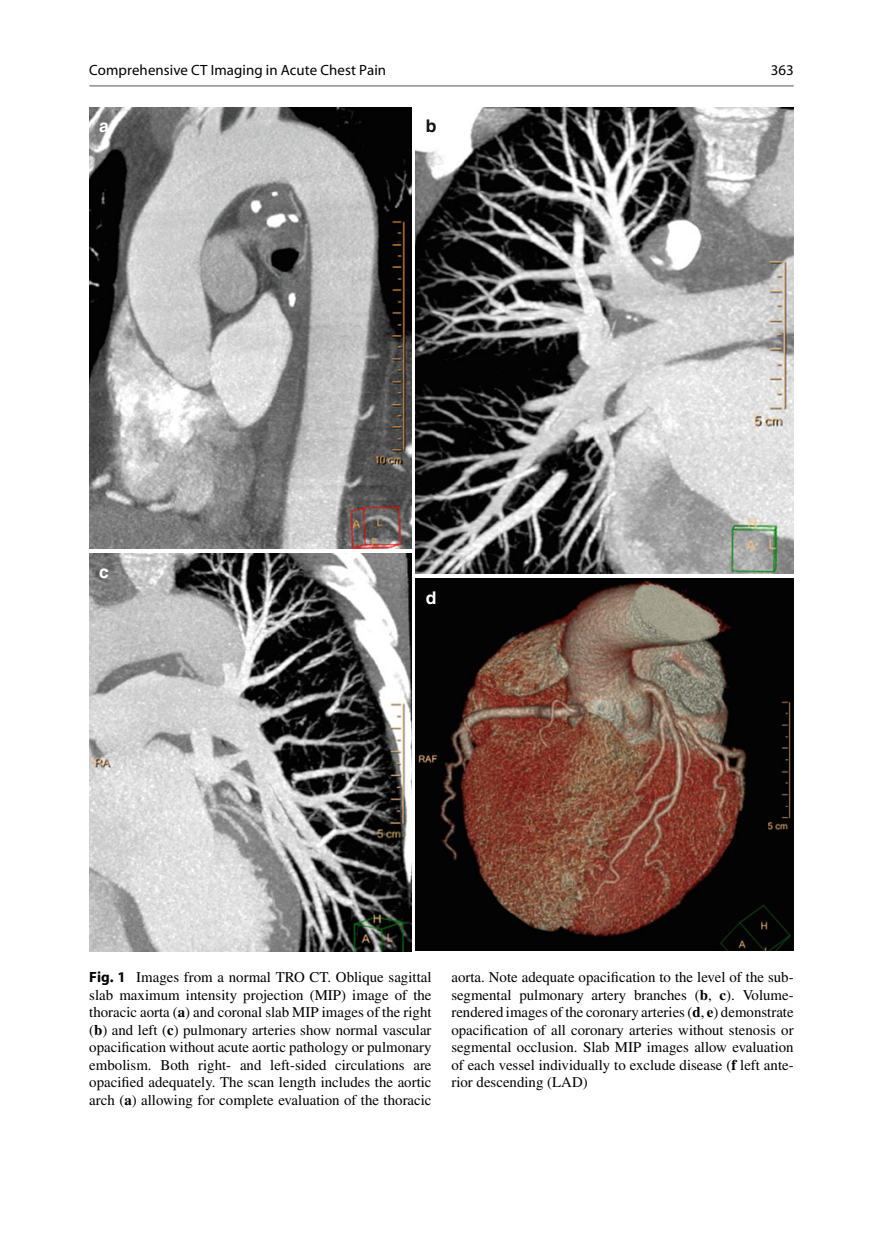
<style>
.page{position:relative;width:883px;height:1260px;background:#fff}
.page>*{position:absolute;margin:0;border:0;box-sizing:border-box;transform-origin:0 0}
.t1{font:700 17.5px "Hnwlqs Helvetica";color:#fff}
.t2{font:700 17.5px "Hnwlqs Helvetica";color:#131413}
.t3{font:14.88px/17.5px "Jfsthf Times";color:#000;text-align:justify}
.t4{font:14.88px "Vdjdqv Myriad";color:#000}
.s1{font-family:"Kbsvjm Myriad";font-weight:700}
.s2{font-family:"Kmnvcn Times";font-weight:700}
</style>
<div class="page">
<img style="left:89px;top:107px;width:322px;height:441px">
<img style="left:416px;top:107px;width:378px;height:467px">
<img style="left:89px;top:553px;width:322px;height:398px">
<img style="left:416px;top:579px;width:378px;height:372px">
<hr style="left:89px;top:85px;width:705px;height:2px;background:#9c9c9c">
<p class="t4" style="left:89px;top:64px;width:298px">Comprehensive CT Imaging in Acute Chest Pain</p>
<p class="t1" style="left:99px;top:116px;width:11px">a</p>
<p class="t2" style="left:426px;top:116px;width:12px">b</p>
<p class="t1" style="left:99px;top:562px;width:11px">c</p>
<p class="t1" style="left:426px;top:587px;width:12px">d</p>
<p class="t4" style="left:771px;top:64px;width:24px">363</p>
<p class="t3" style="left:89px;top:970px;width:344px"><span class="s1">Fig. 1</span> Images from a normal TRO CT. Oblique sagittal slab maximum intensity projection (MIP) image of the thoracic aorta ( <span class="s2">a</span> ) and coronal slab MIP images of the right ( <span class="s2">b</span> ) and left ( <span class="s2">c</span> ) pulmonary arteries show normal vascular opacification without acute aortic pathology or pulmonary embolism. Both right- and left-sided circulations are opacified adequately. The scan length includes the aortic arch ( <span class="s2">a</span> ) allowing for complete evaluation of the thoracic</p>
<p class="t3" style="left:451px;top:970px;width:344px">aorta. Note adequate opacification to the level of the sub&shy;segmental pulmonary artery branches ( <span class="s2">b</span> , <span class="s2">c</span> ). Volume&shy;rendered images of the coronary arteries ( <span class="s2">d</span> , <span class="s2">e</span> ) demonstrate opacification of all coronary arteries without stenosis or segmental occlusion. Slab MIP images allow evaluation of each vessel individually to exclude disease ( <span class="s2">f</span> left ante&shy;rior descending (LAD)</p>
</div>
